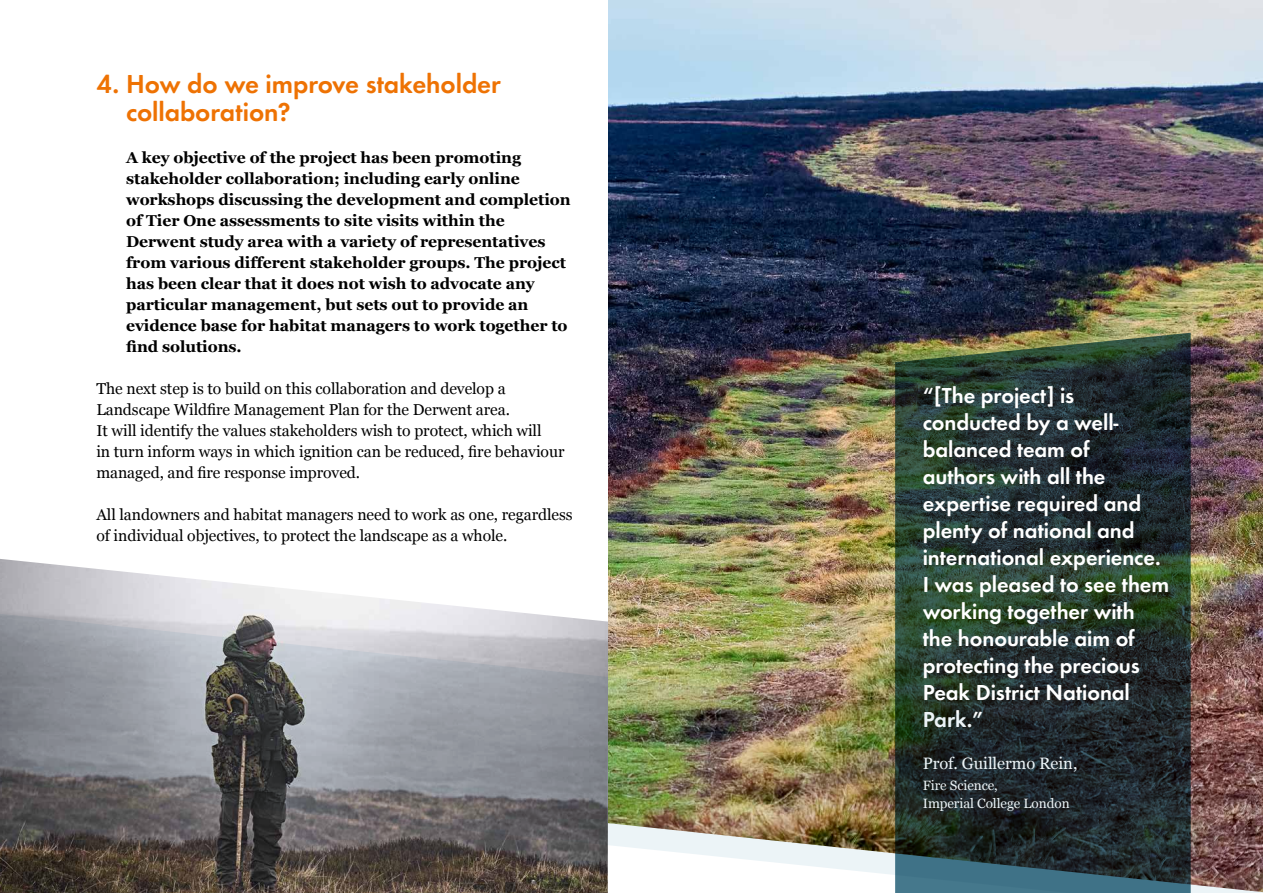
<style>
.page{position:relative;width:1263px;height:893px;background:#fff}
.page>*{position:absolute;margin:0;border:0;box-sizing:border-box;transform-origin:0 0}
.t1{font:600 27px/28.5px "Futura Round";letter-spacing:-.005em;color:#ee7203}
.t2{font:600 22.5px/27px "Futura Round";letter-spacing:-.005em;color:#fff}
.t3{font:16.5px "Georgia";letter-spacing:-.005em;color:#fff}
.t4{font:700 15.75px/21px "Georgia";letter-spacing:-.005em;color:#000}
.t5{font:15.75px/21px "Georgia";letter-spacing:-.005em;color:#000}
.t6{font:13.5px/18px "Georgia";letter-spacing:-.005em;color:#fff}
</style>
<div class="page">
<img style="left:608px;top:0;width:655px;height:481px">
<img style="left:895px;top:333px;width:296px;height:148px">
<img style="left:0;top:481px;width:1263px;height:412px">
<h1 class="t1" style="left:126px;top:67px;width:376px;text-indent:-30px">4. How do we improve stakeholder collaboration?</h1>
<p class="t4" style="left:126px;top:146px;width:446px">A key objective of the project has been promoting stakeholder collaboration; including early online workshops discussing the development and completion of Tier One assessments to site visits within the Derwent study area with a variety of representatives from various different stakeholder groups. The project has been clear that it does not wish to advocate any particular management, but sets out to provide an evidence base for habitat managers to work together to find solutions.</p>
<p class="t5" style="left:96px;top:377px;width:470px">The next step is to build on this collaboration and develop a Landscape Wildfire Management Plan for the Derwent area.<br>It will identify the values stakeholders wish to protect, which will<br>in turn inform ways in which ignition can be reduced, fire behaviour managed, and fire response improved.</p>
<p class="t5" style="left:96px;top:503px;width:478px">All landowners and habitat managers need to work as one, regardless of individual objectives, to protect the landscape as a whole.</p>
<p class="t2" style="left:923px;top:380px;width:248px">“[The project] is conducted by a well&shy;balanced team of<br>authors with all the expertise required and plenty of national and international experience.<br>I was pleased to see them working together with the honourable aim of protecting the precious<br>Peak District National<br>Park.”</p>
<p class="t3" style="left:923px;top:751px;width:156px">Prof. Guillermo Rein,</p>
<p class="t6" style="left:923px;top:776px;width:148px">Fire Science,<br>Imperial College London</p>
</div>
